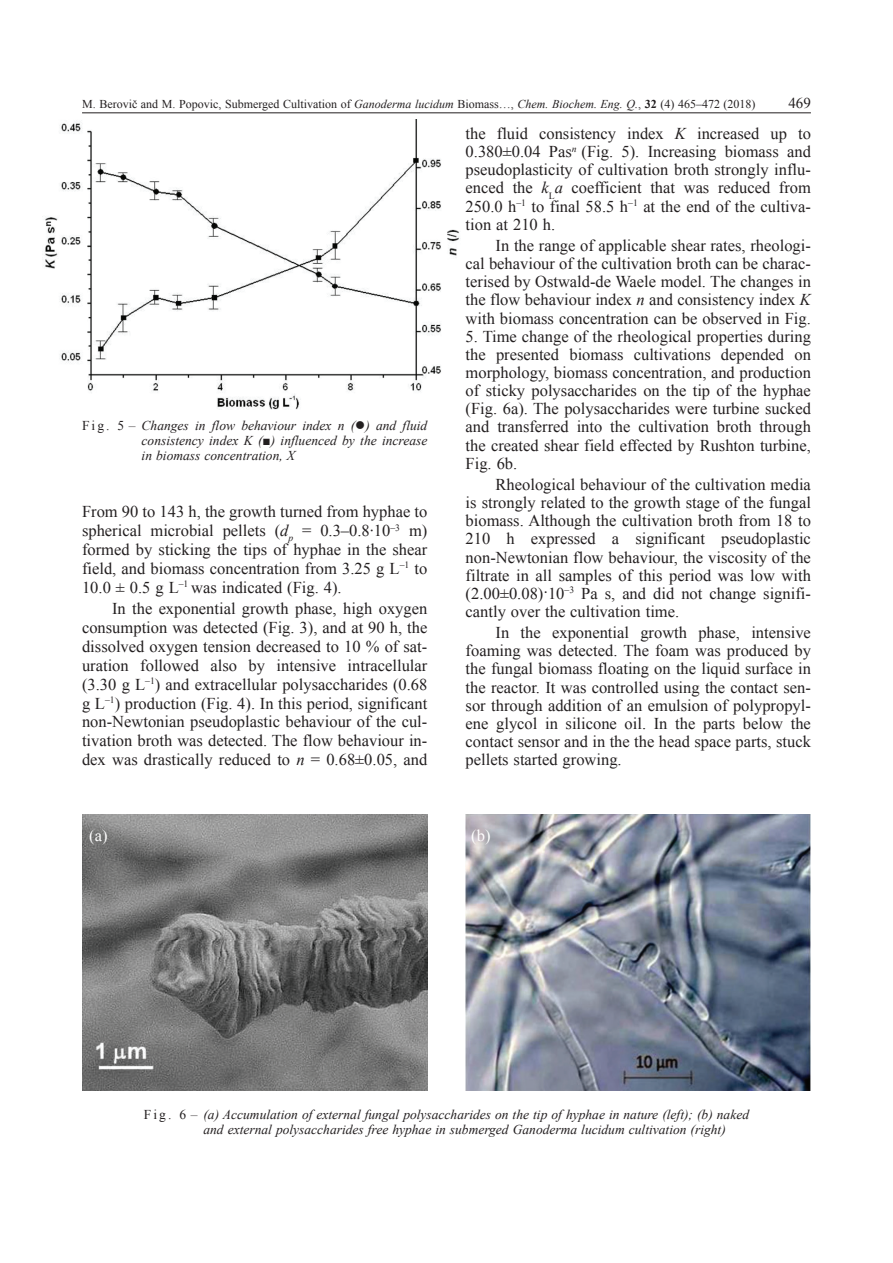
<style>
.page{position:relative;width:893px;height:1263px;background:#fff}
.page>*{position:absolute;margin:0;border:0;box-sizing:border-box;transform-origin:0 0}
.t1{font:16.5px/18.1px "Times New Roman";color:#231f20;text-align:justify}
.t2{font:16.5px "Times New Roman";color:#fff}
.t3{font:15px "Times New Roman";color:#231f20}
.t4{font:italic 13.5px/15px "Times New Roman";color:#231f20;text-align:justify}
.t5{font:12px "Times New Roman";color:#231f20}
.s1{font-style:italic}
.s2{font-weight:700}
.s3{font-style:normal}
</style>
<div class="page">
<hr style="left:82px;top:112px;width:729px;height:1px;background:#231f20">
<img style="left:42px;top:120px;width:417px;height:289px">
<img style="left:466px;top:815px;width:345px;height:275px">
<img style="left:82px;top:815px;width:345px;height:275px">
<p class="t5" style="left:82px;top:96px;width:675px">M. Berovič and M. Popovic, Submerged Cultivation of <span class="s1">Ganoderma lucidum</span> Biomass…, <span class="s1">Chem. Biochem. Eng. Q.</span>, <span class="s2">32</span> (4) 465–472 (2018)</p>
<p class="t3" style="left:788px;top:93px;width:24px">469</p>
<p class="t4" style="left:142px;top:418px;width:287px;text-indent:-60px"><span class="s3">Fig. 5</span> – Changes in flow behaviour index n (●) and fluid consistency index K (■) influenced by the increase in biomass concentration, X</p>
<p class="t1" style="left:82px;top:502px;width:347px;line-height:18.9px">From 90 to 143 h, the growth turned from hyphae to spherical microbial pellets (<span class="s1">d</span><sub>p</sub> = 0.3–0.8·10<sup>–3</sup> m) formed by sticking the tips of hyphae in the shear field, and biomass concentration from 3.25 g L<sup>–1</sup> to 10.0 ± 0.5 g L<sup>–1</sup> was indicated (Fig. 4).</p>
<p class="t1" style="left:82px;top:599px;width:347px;line-height:18.9px;text-indent:30px">In the exponential growth phase, high oxygen consumption was detected (Fig. 3), and at 90 h, the dissolved oxygen tension decreased to 10 % of sat&shy;uration followed also by intensive intracellular (3.30 g L<sup>–1</sup>) and extracellular polysaccharides (0.68 g L<sup>–1</sup>) production (Fig. 4). In this period, significant non-Newtonian pseudoplastic behaviour of the cul&shy;tivation broth was detected. The flow behaviour in&shy;dex was drastically reduced to <span class="s1">n</span> = 0.68±0.05, and</p>
<p class="t1" style="left:466px;top:124px;width:347px">the fluid consistency index <span class="s1">K</span> increased up to 0.380±0.04 Pas<sup>n</sup> (Fig. 5). Increasing biomass and pseudoplasticity of cultivation broth strongly influ&shy;enced the <span class="s1">k</span><sub>L</sub><span class="s1">a</span> coefficient that was reduced from 250.0 h<sup>–1</sup> to final 58.5 h<sup>–1</sup> at the end of the cultiva&shy;tion at 210 h.</p>
<p class="t1" style="left:466px;top:236px;width:347px;text-indent:30px">In the range of applicable shear rates, rheologi&shy;cal behaviour of the cultivation broth can be charac&shy;terised by Ostwald-de Waele model. The changes in the flow behaviour index <span class="s1">n</span> and consistency index <span class="s1">K </span>with biomass concentration can be observed in Fig.</p>
<p class="t1" style="left:466px;top:327px;width:347px">5. Time change of the rheological properties during the presented biomass cultivations depended on morphology, biomass concentration, and production of sticky polysaccharides on the tip of the hyphae (Fig. 6a). The polysaccharides were turbine sucked and transferred into the cultivation broth through the created shear field effected by Rushton turbine, Fig. 6b.</p>
<p class="t1" style="left:466px;top:475px;width:347px;text-indent:30px">Rheological behaviour of the cultivation media is strongly related to the growth stage of the fungal biomass. Although the cultivation broth from 18 to 210 h expressed a significant pseudoplastic non-Newtonian flow behaviour, the viscosity of the filtrate in all samples of this period was low with (2.00±0.08)·10<sup>–3</sup> Pa s, and did not change signifi&shy;cantly over the cultivation time.</p>
<p class="t1" style="left:466px;top:623px;width:347px;text-indent:30px">In the exponential growth phase, intensive foaming was detected. The foam was produced by the fungal biomass floating on the liquid surface in the reactor. It was controlled using the contact sen&shy;sor through addition of an emulsion of polypropyl&shy;ene glycol in silicone oil. In the parts below the contact sensor and in the the head space parts, stuck pellets started growing.</p>
<p class="t2" style="left:89px;top:825px;width:20px">(a)</p>
<p class="t2" style="left:471px;top:825px;width:21px">(b)</p>
<p class="t4" style="left:203px;top:1106px;width:547px;text-indent:-60px"><span class="s3">Fig. 6</span> – (a) Accumulation of external fungal polysaccharides on the tip of hyphae in nature (left); (b) naked and external polysaccharides free hyphae in submerged Ganoderma lucidum cultivation (right)</p>
</div>
